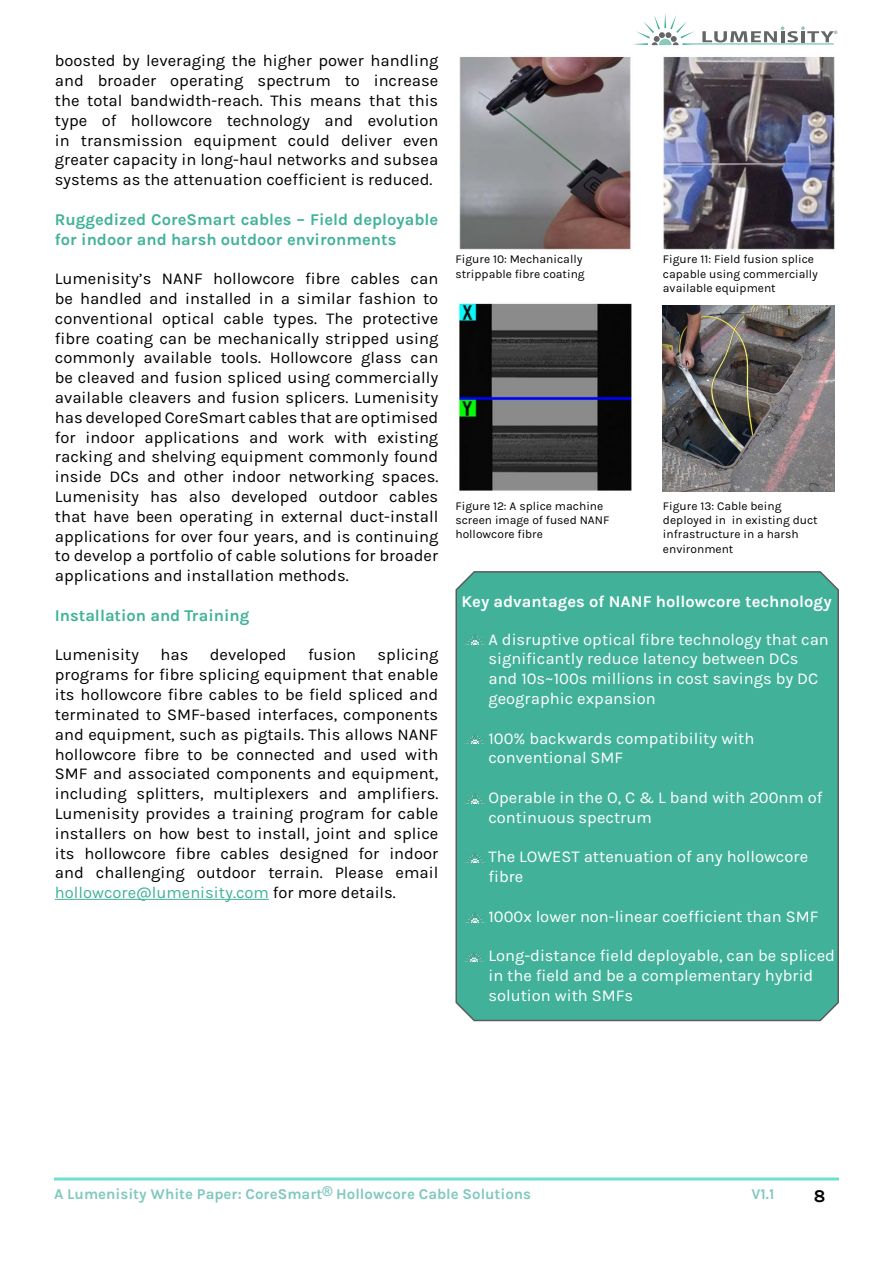
<style>
.page{position:relative;width:893px;height:1263px;background:#fff}
.page>*{position:absolute;margin:0;border:0;box-sizing:border-box;transform-origin:0 0}
.t1{font:700 18px "Karla";color:#000}
.t2{font:16.5px/19.8px "Karla";color:#000;text-align:justify}
.t3{font:16.5px/19.8px "Karla";color:#fff}
.t4{font:700 16.5px/19.8px "Karla";color:#41b299}
.t5{font:700 16.5px "Karla";color:#fff}
.t6{font:700 15px "Karla";color:#80c8c0}
.t7{font:12px/14.4px "Karla";color:#000}
.t8{font:4.5px "Arial";color:#656665}
.s1{color:#41b299}
</style>
<div class="page">
<hr style="left:54px;top:1177px;width:785px;height:3px;background:#6de1ce">
<svg style="left:633px;top:13px;width:201px;height:32px"></svg>
<hr style="left:55px;top:899px;width:214px;height:1px;background:#41b299">
<img style="left:459px;top:56px;width:376px;height:196px">
<img style="left:455px;top:302px;width:181px;height:189px">
<div style="left:455px;top:571px;width:384px;height:451px;background:#41b299"></div>
<img style="left:464px;top:732px;width:21px;height:12px">
<img style="left:464px;top:851px;width:21px;height:12px">
<img style="left:464px;top:910px;width:21px;height:12px">
<img style="left:463px;top:950px;width:22px;height:12px">
<img style="left:464px;top:792px;width:21px;height:11px">
<img style="left:464px;top:633px;width:22px;height:11px">
<img style="left:663px;top:306px;width:171px;height:186px">
<p class="t2" style="left:55px;top:51px;width:385px">boosted by leveraging the higher power handling and broader operating spectrum to increase the total bandwidth-reach. This means that this type of hollowcore technology and evolution in transmission equipment could deliver even greater capacity in long-haul networks and subsea systems as the attenuation coefficient is reduced.</p>
<p class="t4" style="left:55px;top:209px;width:385px">Ruggedized CoreSmart cables – Field deployable for indoor and harsh outdoor environments</p>
<p class="t2" style="left:55px;top:269px;width:385px">Lumenisity’s NANF hollowcore fibre cables can be handled and installed in a similar fashion to conventional optical cable types. The protective fibre coating can be mechanically stripped using commonly available tools. Hollowcore glass can be cleaved and fusion spliced using commercially available cleavers and fusion splicers. Lumenisity has developed CoreSmart cables that are optimised for indoor applications and work with existing racking and shelving equipment commonly found inside DCs and other indoor networking spaces.<br>Lumenisity has also developed outdoor cables that have been operating in external duct-install applications for over four years, and is continuing to develop a portfolio of cable solutions for broader applications and installation methods.</p>
<p class="t4" style="left:55px;top:605px;width:196px">Installation and Training</p>
<p class="t2" style="left:55px;top:645px;width:86px">Lumenisity</p>
<p class="t2" style="left:161px;top:645px;width:29px">has</p>
<p class="t2" style="left:210px;top:645px;width:78px">developed</p>
<p class="t2" style="left:308px;top:645px;width:50px">fusion</p>
<p class="t2" style="left:55px;top:645px;width:385px;text-indent:323px">splicing programs for fibre splicing equipment that enable its hollowcore fibre cables to be field spliced and terminated to SMF-based interfaces, components and equipment, such as pigtails. This allows NANF hollowcore fibre to be connected and used with SMF and associated components and equipment, including splitters, multiplexers and amplifiers.<br>Lumenisity provides a training program for cable installers on how best to install, joint and splice its hollowcore fibre cables designed for indoor and challenging outdoor terrain. Please email <span class="s1">hollowcore@lumenisity.com</span> for more details.</p>
<p class="t8" style="left:834px;top:30px;width:5px">®</p>
<p class="t7" style="left:455px;top:252px;width:131px">Figure 10: Mechanically strippable fibre coating</p>
<p class="t7" style="left:663px;top:252px;width:157px">Figure 11: Field fusion splice capable using commercially available equipment</p>
<p class="t7" style="left:455px;top:498px;width:155px">Figure 12: A splice machine screen image of fused NANF hollowcore fibre</p>
<p class="t7" style="left:663px;top:498px;width:156px">Figure 13: Cable being deployed in in existing duct infrastructure in a harsh environment</p>
<p class="t5" style="left:461px;top:592px;width:372px">Key advantages of NANF hollowcore technology</p>
<p class="t3" style="left:488px;top:629px;width:342px;text-indent:-27px">• A disruptive optical fibre technology that can significantly reduce latency between DCs and 10s~100s millions in cost savings by DC geographic expansion</p>
<p class="t3" style="left:488px;top:728px;width:267px;text-indent:-27px">• 100% backwards compatibility with conventional SMF</p>
<p class="t3" style="left:488px;top:788px;width:336px;text-indent:-27px">• Operable in the O, C &amp; L band with 200nm of continuous spectrum</p>
<p class="t3" style="left:488px;top:847px;width:321px;text-indent:-27px">• The LOWEST attenuation of any hollowcore fibre</p>
<p class="t3" style="left:461px;top:907px;width:358px">• 1000x lower non-linear coefficient than SMF</p>
<p class="t3" style="left:488px;top:946px;width:348px;text-indent:-27px">• Long-distance field deployable, can be spliced in the field and be a complementary hybrid solution with SMFs</p>
<p class="t6" style="left:54px;top:1186px;width:479px">A Lumenisity White Paper: CoreSmart<sup>®</sup> Hollowcore Cable Solutions</p>
<p class="t6" style="left:751px;top:1186px;width:25px">V1.1</p>
<p class="t1" style="left:814px;top:1186px;width:13px">8</p>
</div>
